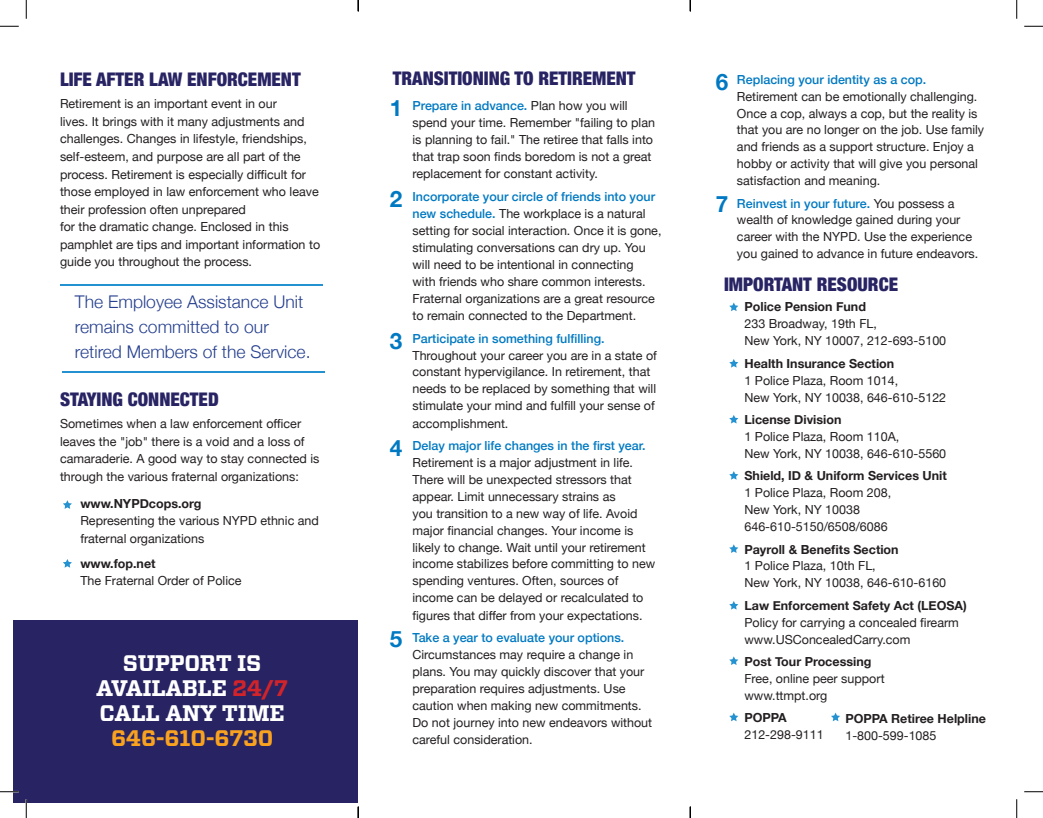
<style>
.page{position:relative;width:1043px;height:818px;background:#fff}
.page>*{position:absolute;margin:0;border:0;box-sizing:border-box;transform-origin:0 0}
.t1{font:700 22.5px/25px "Vitesse";letter-spacing:-.015em;color:#fff;text-align:center}
.t2{font:700 22.5px "Vitesse";letter-spacing:-.01em;color:#f9a21f}
.t3{font:700 22.5px "Helvetica Neue";color:#0079c2}
.t4{font:900 condensed 18.75px "Helvetica Neue";color:#282464}
.t5{font:300 17.5px/25px "Helvetica Neue";color:#253f8e}
.t6{font:12.5px/16.9px "Helvetica Neue";color:#231f20}
.t7{font:700 12.5px "Helvetica Neue";color:#231f20}
.t8{font:500 12.5px "Helvetica Neue";color:#0079c2}
.s1{color:#d1232a}
.s2{font-weight:500;color:#0079c2}
.s3{font-weight:700}
</style>
<div class="page">
<div style="left:14px;top:621px;width:344px;height:181px;background:#282464"></div>
<svg style="left:729px;top:302px;width:9px;height:9px"></svg>
<svg style="left:729px;top:359px;width:9px;height:8px"></svg>
<svg style="left:729px;top:415px;width:9px;height:8px"></svg>
<svg style="left:729px;top:471px;width:9px;height:8px"></svg>
<svg style="left:729px;top:544px;width:9px;height:9px"></svg>
<svg style="left:729px;top:601px;width:9px;height:8px"></svg>
<svg style="left:729px;top:712px;width:9px;height:9px"></svg>
<svg style="left:729px;top:656px;width:9px;height:9px"></svg>
<hr style="left:60px;top:284px;width:263px;height:1px;background:#2491d0">
<hr style="left:62px;top:371px;width:262px;height:2px;background:#2491d0">
<svg style="left:63px;top:500px;width:9px;height:9px"></svg>
<svg style="left:63px;top:559px;width:9px;height:8px"></svg>
<svg style="left:831px;top:712px;width:9px;height:9px"></svg>
<svg style="left:0;top:25px;width:19px;height:2px"></svg>
<svg style="left:1024px;top:25px;width:18px;height:2px"></svg>
<svg style="left:0;top:790px;width:19px;height:2px"></svg>
<svg style="left:1024px;top:791px;width:18px;height:1px"></svg>
<svg style="left:25px;top:0;width:2px;height:19px"></svg>
<svg style="left:25px;top:799px;width:2px;height:19px"></svg>
<svg style="left:1016px;top:0;width:1px;height:19px"></svg>
<svg style="left:1016px;top:799px;width:1px;height:19px"></svg>
<svg style="left:357px;top:0;width:2px;height:11px"></svg>
<svg style="left:357px;top:806px;width:2px;height:12px"></svg>
<svg style="left:689px;top:0;width:2px;height:11px"></svg>
<svg style="left:689px;top:806px;width:2px;height:12px"></svg>
<p class="t4" style="left:60px;top:64px;width:242px">LIFE AFTER LAW ENFORCEMENT</p>
<p class="t6" style="left:60px;top:96px;width:260px;line-height:17.5px">Retirement is an important event in our<br>lives. It brings with it many adjustments and challenges. Changes in lifestyle, friendships, self-esteem, and purpose are all part of the process. Retirement is especially difficult for those employed in law enforcement who leave their profession often unprepared</p>
<p class="t6" style="left:60px;top:218px;width:262px;line-height:17.5px">for the dramatic change. Enclosed in this pamphlet are tips and important information to guide you throughout the process.</p>
<p class="t5" style="left:75px;top:288px;width:237px">The Employee Assistance Unit remains committed to our retired Members of the Service.</p>
<p class="t4" style="left:60px;top:384px;width:160px">STAYING CONNECTED</p>
<p class="t6" style="left:60px;top:416px;width:261px;line-height:17.5px">Sometimes when a law enforcement officer leaves the "job" there is a void and a loss of camaraderie. A good way to stay connected is through the various fraternal organizations:</p>
<p class="t7" style="left:80px;top:493px;width:122px">www.NYPDcops.org</p>
<p class="t6" style="left:80px;top:512px;width:240px;line-height:17.5px">Representing the various NYPD ethnic and fraternal organizations</p>
<p class="t7" style="left:80px;top:553px;width:77px">www.fop.net</p>
<p class="t6" style="left:80px;top:573px;width:163px">The Fraternal Order of Police</p>
<p class="t1" style="left:96px;top:650px;width:193px">SUPPORT IS<br>AVAILABLE <span class="s1">24/7</span></p>
<p class="t1" style="left:100px;top:700px;width:187px">CALL ANY TIME</p>
<p class="t2" style="left:111px;top:723px;width:164px">646-610-6730</p>
<p class="t4" style="left:393px;top:62px;width:244px">TRANSITIONING TO RETIREMENT</p>
<p class="t3" style="left:390px;top:90px;width:14px">1</p>
<p class="t3" style="left:390px;top:181px;width:14px">2</p>
<p class="t3" style="left:390px;top:323px;width:14px">3</p>
<p class="t3" style="left:390px;top:430px;width:14px">4</p>
<p class="t3" style="left:390px;top:621px;width:14px">5</p>
<p class="t6" style="left:412px;top:98px;width:244px"><span class="s2">Prepare in advance.</span> Plan how you will spend your time. Remember "failing to plan is planning to fail." The retiree that falls into that trap soon finds boredom is not a great replacement for constant activity.</p>
<p class="t6" style="left:412px;top:188px;width:250px"><span class="s2">Incorporate your circle of friends into your new schedule.</span> The workplace is a natural setting for social interaction. Once it is gone, stimulating conversations can dry up. You will need to be intentional in connecting<br>with friends who share common interests.<br>Fraternal organizations are a great resource to remain connected to the Department.</p>
<p class="t6" style="left:412px;top:330px;width:246px"><span class="s2">Participate in something fulfilling.<br></span>Throughout your career you are in a state of constant hypervigilance. In retirement, that needs to be replaced by something that will stimulate your mind and fulfill your sense of accomplishment.</p>
<p class="t8" style="left:412px;top:435px;width:234px">Delay major life changes in the first year.</p>
<p class="t6" style="left:412px;top:455px;width:244px">Retirement is a major adjustment in life.<br>There will be unexpected stressors that appear. Limit unnecessary strains as<br>you transition to a new way of life. Avoid major financial changes. Your income is likely to change. Wait until your retirement income stabilizes before committing to new spending ventures. Often, sources of</p>
<p class="t6" style="left:412px;top:589px;width:232px;line-height:17.5px">income can be delayed or recalculated to figures that differ from your expectations.</p>
<p class="t6" style="left:412px;top:630px;width:241px"><span class="s2">Take a year to evaluate your options.<br></span>Circumstances may require a change in plans. You may quickly discover that your preparation requires adjustments. Use caution when making new commitments.<br>Do not journey into new endeavors without careful consideration.</p>
<p class="t3" style="left:715px;top:64px;width:14px">6</p>
<p class="t3" style="left:715px;top:186px;width:14px">7</p>
<p class="t6" style="left:737px;top:72px;width:249px"><span class="s2">Replacing your identity as a cop.<br></span>Retirement can be emotionally challenging.<br>Once a cop, always a cop, but the reality is that you are no longer on the job. Use family and friends as a support structure. Enjoy a hobby or activity that will give you personal satisfaction and meaning.</p>
<p class="t6" style="left:737px;top:195px;width:243px"><span class="s2">Reinvest in your future.</span> You possess a wealth of knowledge gained during your career with the NYPD. Use the experience you gained to advance in future endeavors.</p>
<p class="t4" style="left:724px;top:269px;width:175px">IMPORTANT RESOURCE</p>
<p class="t7" style="left:744px;top:297px;width:123px">Police Pension Fund</p>
<p class="t6" style="left:744px;top:316px;width:134px">233 Broadway, 19th FL,</p>
<p class="t6" style="left:744px;top:333px;width:203px">New York, NY 10007, 212-693-5100</p>
<p class="t7" style="left:744px;top:353px;width:151px">Health Insurance Section</p>
<p class="t6" style="left:744px;top:372px;width:155px">1 Police Plaza, Room 1014,</p>
<p class="t6" style="left:744px;top:389px;width:203px">New York, NY 10038, 646-610-5122</p>
<p class="t7" style="left:744px;top:410px;width:98px">License Division</p>
<p class="t6" style="left:744px;top:429px;width:156px">1 Police Plaza, Room 110A,</p>
<p class="t6" style="left:744px;top:445px;width:203px">New York, NY 10038, 646-610-5560</p>
<p class="t7" style="left:744px;top:466px;width:204px">Shield, ID &amp; Uniform Services Unit</p>
<p class="t6" style="left:744px;top:485px;width:148px">1 Police Plaza, Room 208,</p>
<p class="t6" style="left:744px;top:502px;width:117px">New York, NY 10038</p>
<p class="t6" style="left:744px;top:519px;width:145px">646-610-5150/6508/6086</p>
<p class="t7" style="left:744px;top:539px;width:156px">Payroll &amp; Benefits Section</p>
<p class="t6" style="left:744px;top:558px;width:133px">1 Police Plaza, 10th FL,</p>
<p class="t6" style="left:744px;top:575px;width:203px">New York, NY 10038, 646-610-6160</p>
<p class="t6" style="left:744px;top:597px;width:224px"><span class="s3">Law Enforcement Safety Act (LEOSA)<br></span>Policy for carrying a concealed firearm www.USConcealedCarry.com</p>
<p class="t7" style="left:744px;top:651px;width:128px">Post Tour Processing</p>
<p class="t6" style="left:744px;top:670px;width:142px">Free, online peer support</p>
<p class="t6" style="left:744px;top:687px;width:84px">www.ttmpt.org</p>
<p class="t7" style="left:744px;top:708px;width:44px">POPPA</p>
<p class="t6" style="left:744px;top:727px;width:81px">212-298-9111</p>
<p class="t7" style="left:845px;top:708px;width:142px">POPPA Retiree Helpline</p>
<p class="t6" style="left:845px;top:727px;width:93px">1-800-599-1085</p>
</div>
